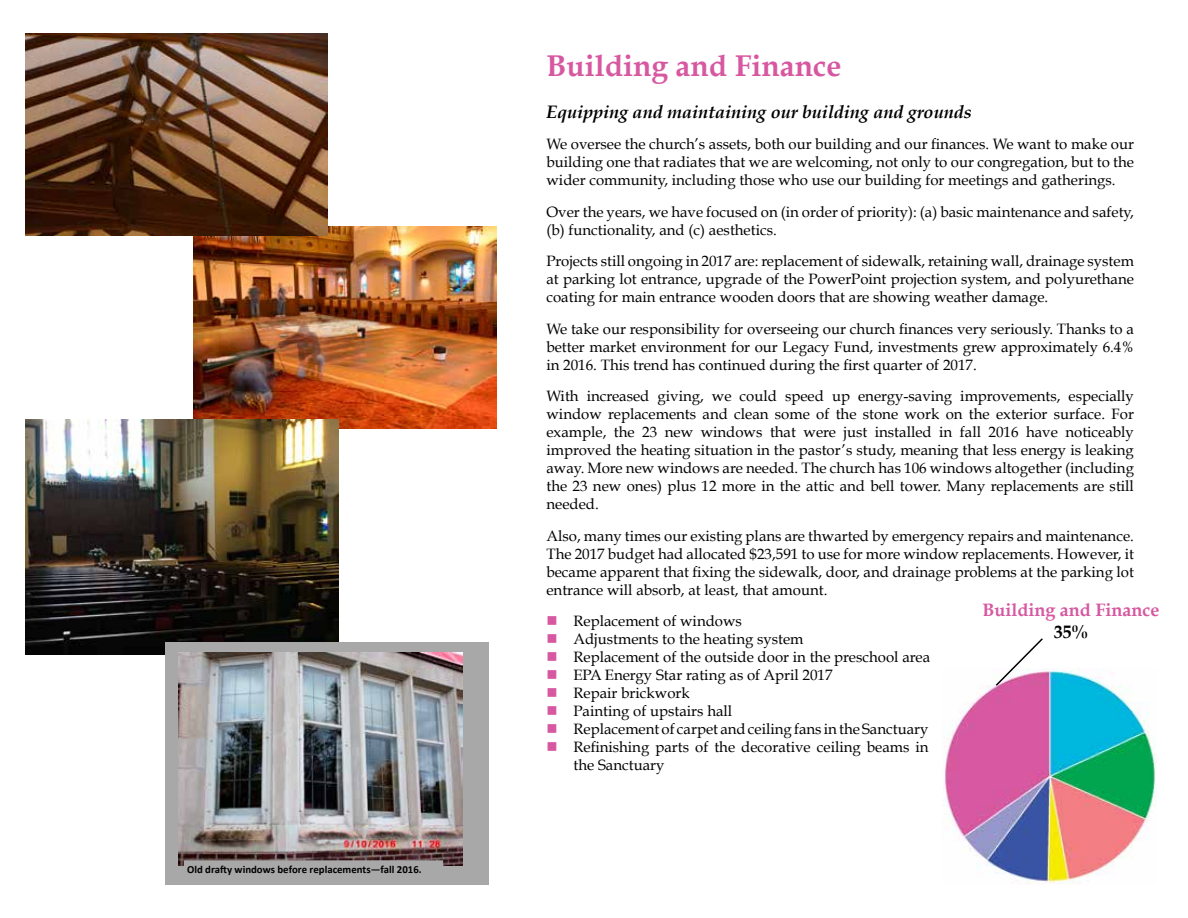
<style>
.page{position:relative;width:1188px;height:918px;background:#fff}
.page>*{position:absolute;margin:0;border:0;box-sizing:border-box;transform-origin:0 0}
.t1{font:700 30px "Book Antiqua";color:#d758a0}
.t2{font:italic 700 18px "Book Antiqua";color:#000}
.t3{font:700 18px "Book Antiqua";color:#d758a0}
.t4{font:700 18px "Book Antiqua";color:#000}
.t5{font:15px/18px "Book Antiqua";color:#000;text-align:justify}
.t6{font:700 10.8px "Calibri";color:#000}
.s1{color:#d758a0}
</style>
<div class="page">
<img style="left:942px;top:668px;width:214px;height:217px">
<svg style="left:994px;top:638px;width:50px;height:49px"></svg>
<img style="left:194px;top:227px;width:302px;height:202px">
<img style="left:25px;top:34px;width:303px;height:201px">
<img style="left:25px;top:420px;width:314px;height:235px">
<div style="left:165px;top:642px;width:324px;height:243px;background:#a8a8a8"></div>
<img style="left:178px;top:652px;width:285px;height:214px">
<svg style="left:184px;top:860px;width:259px;height:6px"></svg>
<p class="t6" style="left:187px;top:865px;width:236px">Old drafty windows before replacements—fall 2016.</p>
<h1 class="t1" style="left:546px;top:48px;width:296px">Building and Finance</h1>
<p class="t2" style="left:546px;top:101px;width:427px">Equipping and maintaining our building and grounds</p>
<p class="t5" style="left:546px;top:135px;width:589px">We oversee the church’s assets, both our building and our finances. We want to make our building one that radiates that we are welcoming, not only to our congregation, but to the wider community, including those who use our building for meetings and gatherings.</p>
<p class="t5" style="left:546px;top:203px;width:589px">Over the years, we have focused on (in order of priority): (a) basic maintenance and safety, (b) functionality, and (c) aesthetics.</p>
<p class="t5" style="left:546px;top:252px;width:589px">Projects still ongoing in 2017 are: replacement of sidewalk, retaining wall, drainage system at parking lot entrance, upgrade of the PowerPoint projection system, and polyurethane coating for main entrance wooden doors that are showing weather damage.</p>
<p class="t5" style="left:546px;top:320px;width:589px">We take our responsibility for overseeing our church finances very seriously. Thanks to a better market environment for our Legacy Fund, investments grew approximately 6.4% in 2016. This trend has continued during the first quarter of 2017.</p>
<p class="t5" style="left:546px;top:387px;width:589px">With increased giving, we could speed up energy-saving improvements, especially window replacements and clean some of the stone work on the exterior surface. For example, the 23 new windows that were just installed in fall 2016 have noticeably improved the heating situation in the pastor’s study, meaning that less energy is leaking away. More new windows are needed. The church has 106 windows altogether (including the 23 new ones) plus 12 more in the attic and bell tower. Many replacements are still needed.</p>
<p class="t5" style="left:546px;top:527px;width:589px">Also, many times our existing plans are thwarted by emergency repairs and maintenance.<br>The 2017 budget had allocated $23,591 to use for more window replacements. However, it became apparent that fixing the sidewalk, door, and drainage problems at the parking lot entrance will absorb, at least, that amount.</p>
<p class="t5" style="left:546px;top:612px;width:197px"><span class="s1">■</span> Replacement of windows</p>
<p class="t5" style="left:546px;top:630px;width:259px"><span class="s1">■</span> Adjustments to the heating system</p>
<p class="t5" style="left:546px;top:648px;width:385px"><span class="s1">■</span> Replacement of the outside door in the preschool area</p>
<p class="t5" style="left:546px;top:666px;width:288px"><span class="s1">■</span> EPA Energy Star rating as of April 2017</p>
<p class="t5" style="left:546px;top:684px;width:145px"><span class="s1">■</span> Repair brickwork</p>
<p class="t5" style="left:546px;top:702px;width:187px"><span class="s1">■</span> Painting of upstairs hall</p>
<p class="t5" style="left:546px;top:720px;width:384px"><span class="s1">■</span> Replacement of carpet and ceiling fans in the Sanctuary</p>
<p class="t5" style="left:573px;top:738px;width:357px;text-indent:-27px"><span class="s1">■</span> Refinishing parts of the decorative ceiling beams in the Sanctuary</p>
<p class="t3" style="left:982px;top:600px;width:178px">Building and Finance</p>
<p class="t4" style="left:1054px;top:621px;width:36px">35%</p>
</div>
